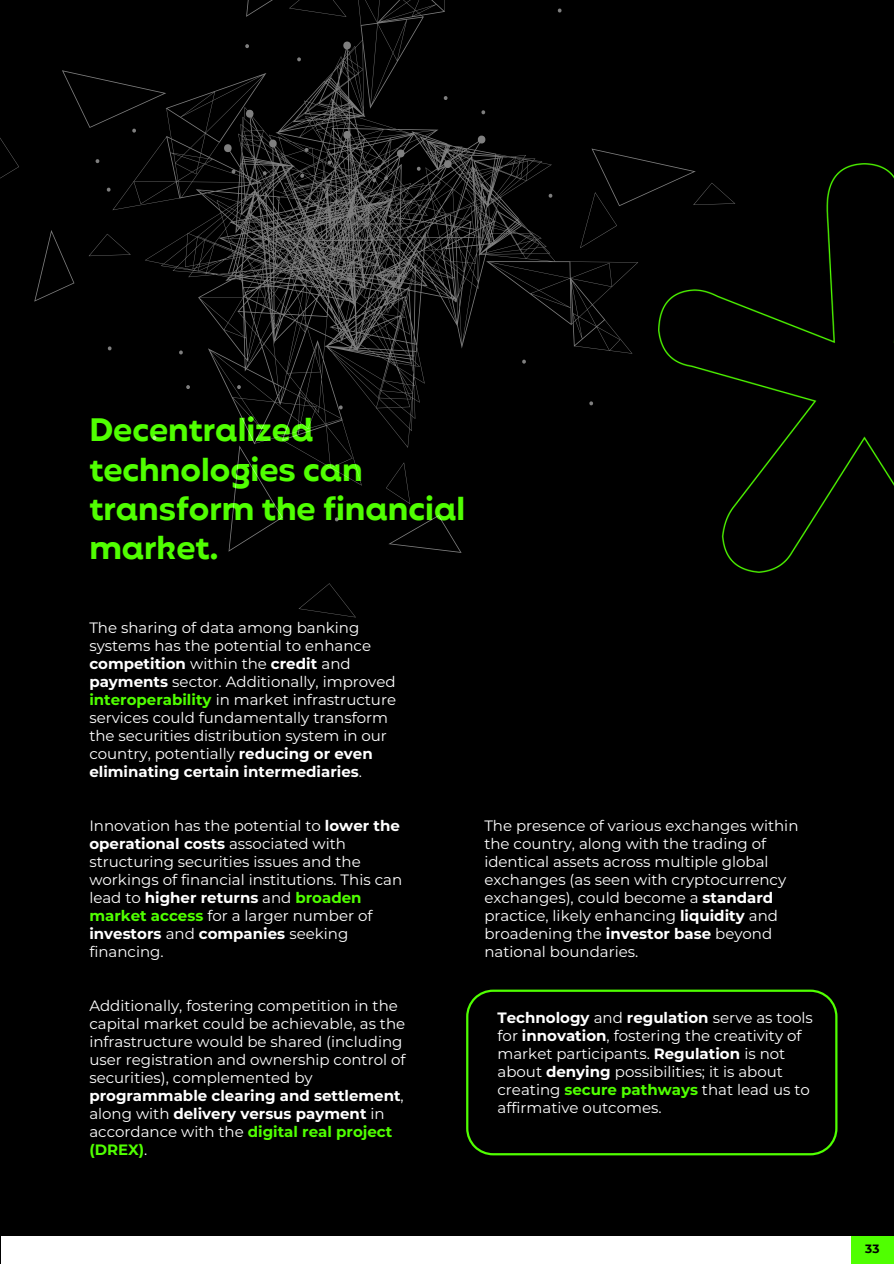
<style>
.page{position:relative;width:894px;height:1264px;background:#fff}
.page>*{position:absolute;margin:0;border:0;box-sizing:border-box;transform-origin:0 0}
.t1{font:700 33px/39.3px "Mangueira";color:#50ff01}
.t2{font:15px/18px "Montserrat";color:#fff}
.t3{font:700 12px "Montserrat";color:#000}
.s1{font-weight:700}
.s2{font-weight:700;color:#50ff01}
</style>
<div class="page">
<div style="left:0;top:0;width:893px;height:1263px;background:#000"></div>
<img style="left:658px;top:164px;width:235px;height:408px">
<svg style="left:466px;top:989px;width:371px;height:165px"></svg>
<svg style="left:0;top:138px;width:19px;height:41px"></svg>
<svg style="left:89px;top:234px;width:23px;height:22px"></svg>
<svg style="left:638px;top:158px;width:97px;height:90px"></svg>
<svg style="left:34px;top:230px;width:40px;height:72px"></svg>
<svg style="left:112px;top:0;width:526px;height:485px"></svg>
<svg style="left:298px;top:583px;width:58px;height:34px"></svg>
<svg style="left:228px;top:445px;width:54px;height:106px"></svg>
<svg style="left:246px;top:0;width:100px;height:17px"></svg>
<svg style="left:386px;top:462px;width:24px;height:42px"></svg>
<svg style="left:389px;top:515px;width:72px;height:38px"></svg>
<svg style="left:95px;top:159px;width:5px;height:4px"></svg>
<svg style="left:62px;top:70px;width:104px;height:63px"></svg>
<svg style="left:244px;top:44px;width:5px;height:4px"></svg>
<svg style="left:480px;top:110px;width:5px;height:4px"></svg>
<svg style="left:443px;top:96px;width:5px;height:4px"></svg>
<svg style="left:548px;top:194px;width:5px;height:4px"></svg>
<svg style="left:521px;top:359px;width:5px;height:4px"></svg>
<svg style="left:338px;top:405px;width:5px;height:4px"></svg>
<svg style="left:236px;top:385px;width:5px;height:4px"></svg>
<svg style="left:185px;top:385px;width:5px;height:4px"></svg>
<svg style="left:178px;top:350px;width:5px;height:4px"></svg>
<svg style="left:107px;top:346px;width:5px;height:4px"></svg>
<svg style="left:106px;top:188px;width:5px;height:4px"></svg>
<svg style="left:296px;top:57px;width:5px;height:4px"></svg>
<svg style="left:557px;top:9px;width:5px;height:4px"></svg>
<svg style="left:588px;top:401px;width:5px;height:4px"></svg>
<svg style="left:334px;top:517px;width:5px;height:4px"></svg>
<svg style="left:152px;top:436px;width:5px;height:4px"></svg>
<div style="left:1px;top:1236px;width:892px;height:27px;background:#fff"></div>
<div style="left:850px;top:1236px;width:43px;height:27px;background:#50ff01"></div>
<p class="t1" style="left:89px;top:410px;width:377px">Decentralized technologies can transform the financial market.</p>
<h1 class="t2" style="left:89px;top:618px;width:308px">The sharing of data among banking systems has the potential to enhance <span class="s1">competition</span> within the <span class="s1">credit</span> and <span class="s1">payments</span> sector. Additionally, improved <span class="s2">interoperability</span> in market infrastructure services could fundamentally transform the securities distribution system in our country, potentially <span class="s1">reducing or even eliminating certain intermediaries</span>.</h1>
<p class="t2" style="left:89px;top:816px;width:314px">Innovation has the potential to <span class="s1">lower the operational costs</span> associated with structuring securities issues and the workings of financial institutions. This can lead to <span class="s1">higher returns</span> and <span class="s2">broaden market access</span> for a larger number of <span class="s1">investors</span> and <span class="s1">companies</span> seeking financing.</p>
<p class="t2" style="left:89px;top:996px;width:317px">Additionally, fostering competition in the capital market could be achievable, as the infrastructure would be shared (including user registration and ownership control of securities), complemented by <span class="s1">programmable clearing and settlement</span>, along with <span class="s1">delivery versus payment</span> in accordance with the <span class="s2">digital real project (DREX)</span>.</p>
<p class="t2" style="left:484px;top:816px;width:315px">The presence of various exchanges within the country, along with the trading of identical assets across multiple global exchanges (as seen with cryptocurrency exchanges), could become a <span class="s1">standard </span>practice, likely enhancing <span class="s1">liquidity</span> and broadening the <span class="s1">investor base</span> beyond national boundaries.</p>
<p class="t2" style="left:497px;top:1008px;width:317px"><span class="s1">Technology</span> and <span class="s1">regulation</span> serve as tools for <span class="s1">innovation</span>, fostering the creativity of market participants. <span class="s1">Regulation</span> is not about <span class="s1">denying</span> possibilities; it is about creating <span class="s2">secure pathways</span> that lead us to affirmative outcomes.</p>
<p class="t3" style="left:865px;top:1241px;width:16px">33</p>
</div>
